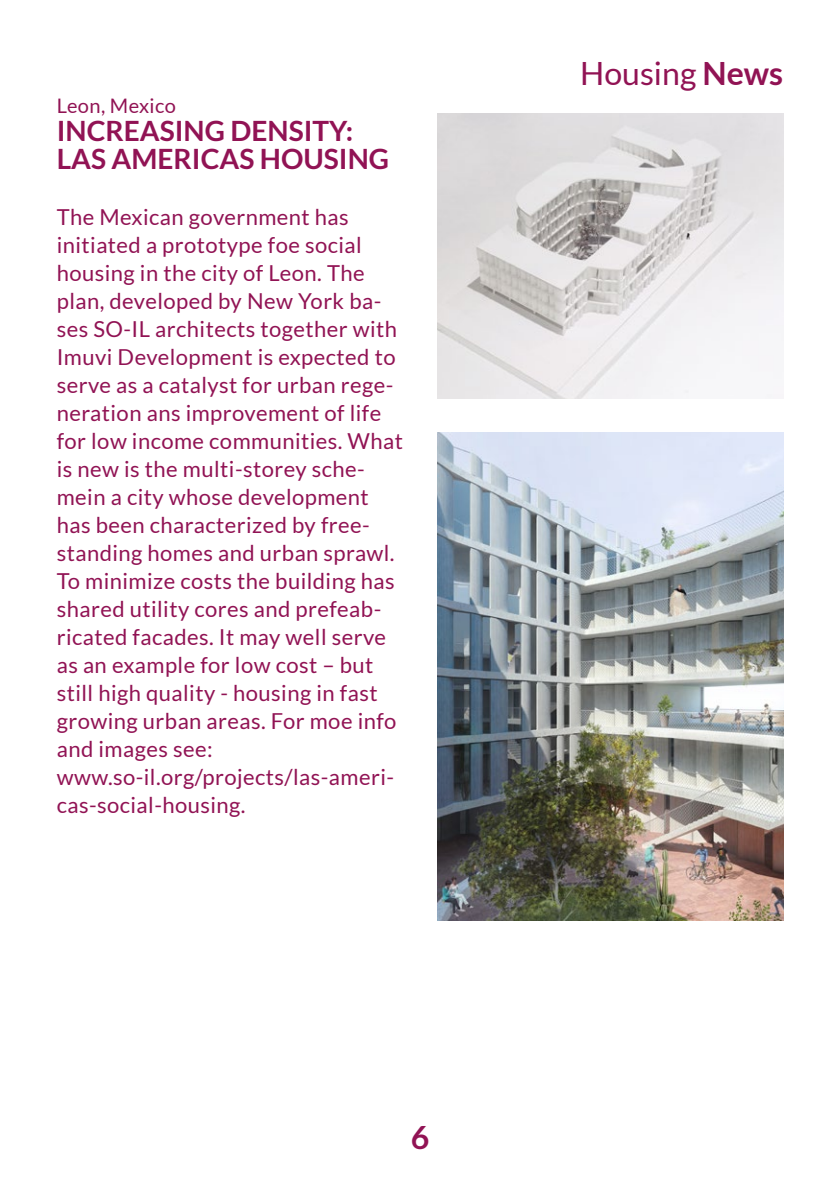
<style>
.page{position:relative;width:840px;height:1191px;background:#fff}
.page>*{position:absolute;margin:0;border:0;box-sizing:border-box;transform-origin:0 0}
.t1{font:32px "Lato";color:#911354}
.t2{font:700 32px "Lato";color:#911354}
.t3{font:700 28px/28px "Lato";color:#911354}
.t4{font:22px/28px "Lato";letter-spacing:.02em;color:#911354}
.t5{font:20px "Lato";letter-spacing:.02em;color:#911354}
.s1{font-weight:700}
</style>
<div class="page">
<img style="left:437px;top:113px;width:345px;height:286px">
<img style="left:437px;top:433px;width:345px;height:487px">
<p class="t5" style="left:57px;top:95px;width:121px">Leon, Mexico</p>
<p class="t3" style="left:57px;top:116px;width:334px">INCREASING DENSITY:<br>LAS AMERICAS HOUSING</p>
<p class="t4" style="left:57px;top:203px;width:347px">The Mexican government has initiated a prototype foe social housing in the city of Leon. The plan, developed by New York ba&shy;ses SO-IL architects together with<br>Imuvi Development is expected to serve as a catalyst for urban rege&shy;neration ans improvement of life for low income communities. What is new is the multi-storey sche&shy;mein a city whose development has been characterized by free&shy;standing homes and urban sprawl.<br>To minimize costs the building has shared utility cores and prefeab&shy;ricated facades. It may well serve as an example for low cost – but still high quality - housing in fast growing urban areas. For moe info and images see: www.so-il.org/projects/las-ameri&shy;cas-social-housing.</p>
<h1 class="t2" style="left:410px;top:1119px;width:20px">6</h1>
<h1 class="t1" style="left:580px;top:56px;width:204px">Housing <span class="s1">News</span></h1>
</div>
